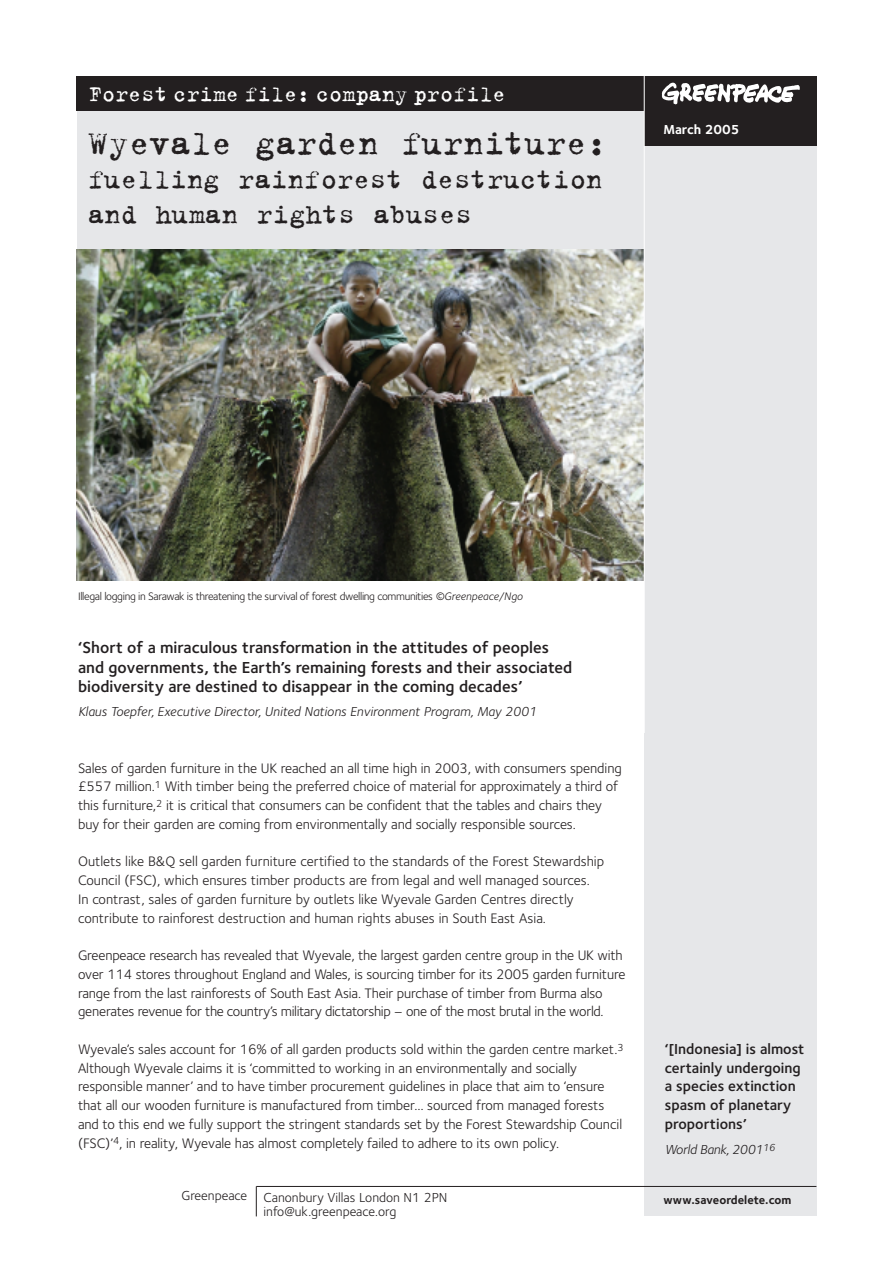
<style>
.page{position:relative;width:893px;height:1263px;background:#fff}
.page>*{position:absolute;margin:0;border:0;box-sizing:border-box;transform-origin:0 0}
.t1{font:37.5px "Trixie";color:#231f20}
.t2{font:30px/34.5px "Trixie";color:#231f20}
.t3{font:24px "Trixie";color:#fff}
.t4{font:600 16.5px/19.5px "Foundry Sterling";color:#231f20}
.t5{font:600 15px/18.8px "Foundry Sterling";color:#231f20}
.t6{font:14.25px/18.8px "Foundry Sterling";letter-spacing:-.005em;color:#231f20}
.t7{font:italic 13.5px "Foundry Sterling";color:#231f20}
.t8{font:13.5px/14px "Foundry Sterling";color:#231f20}
.t9{font:italic 13.5px "Foundry Sterling";letter-spacing:-.02em;color:#231f20}
.t10{font:700 13.5px "Foundry Sterling";color:#fff}
.t11{font:700 12px "Foundry Sterling";color:#231f20}
.t12{font:11.25px "Foundry Sterling";letter-spacing:-.03em;color:#231f20}
.s1{font-style:italic}
</style>
<div class="page">
<img style="left:77px;top:250px;width:567px;height:330px">
<div style="left:77px;top:77px;width:571px;height:34px;background:#231f20"></div>
<div style="left:644px;top:146px;width:172px;height:1070px;background:#e6e7e9"></div>
<div style="left:77px;top:111px;width:739px;height:138px;background:#e6e7e9"></div>
<hr style="left:256px;top:1186px;width:560px;height:1px;background:#231f20">
<hr style="left:256px;top:1186px;width:1px;height:30px;background:#231f20">
<div style="left:644px;top:77px;width:172px;height:69px;background:#231f20"></div>
<hr style="left:644px;top:62px;width:1px;height:671px;background:#fff">
<svg style="left:662px;top:82px;width:137px;height:22px"></svg>
<h3 class="t3" style="left:89px;top:78px;width:419px">Forest crime file: company profile</h3>
<h1 class="t1" style="left:88px;top:119px;width:521px">Wyevale garden furniture:</h1>
<h2 class="t2" style="left:88px;top:161px;width:516px">fuelling rainforest destruction and human rights abuses</h2>
<p class="t10" style="left:663px;top:124px;width:78px">March 2005</p>
<p class="t12" style="left:78px;top:592px;width:446px">Illegal logging in Sarawak is threatening the survival of forest dwelling communities <span class="s1">©Greenpeace/Ngo</span></p>
<p class="t4" style="left:78px;top:639px;width:496px">‘Short of a miraculous transformation in the attitudes of peoples and governments, the Earth’s remaining forests and their associated biodiversity are destined to disappear in the coming decades’</p>
<p class="t7" style="left:78px;top:706px;width:460px">Klaus Toepfer, Executive Director, United Nations Environment Program, May 2001</p>
<p class="t6" style="left:78px;top:760px;width:545px">Sales of garden furniture in the UK reached an all time high in 2003, with consumers spending £557 million.<sup>1</sup> With timber being the preferred choice of material for approximately a third of this furniture,<sup>2</sup> it is critical that consumers can be confident that the tables and chairs they buy for their garden are coming from environmentally and socially responsible sources.</p>
<p class="t6" style="left:78px;top:853px;width:528px">Outlets like B&amp;Q sell garden furniture certified to the standards of the Forest Stewardship Council (FSC), which ensures timber products are from legal and well managed sources.<br>In contrast, sales of garden furniture by outlets like Wyevale Garden Centres directly contribute to rainforest destruction and human rights abuses in South East Asia.</p>
<p class="t6" style="left:78px;top:947px;width:549px">Greenpeace research has revealed that Wyevale, the largest garden centre group in the UK with over 114 stores throughout England and Wales, is sourcing timber for its 2005 garden furniture range from the last rainforests of South East Asia. Their purchase of timber from Burma also generates revenue for the country’s military dictatorship – one of the most brutal in the world.</p>
<p class="t6" style="left:78px;top:1041px;width:547px">Wyevale’s sales account for 16% of all garden products sold within the garden centre market.<sup>3<br></sup>Although Wyevale claims it is ‘committed to working in an environmentally and socially responsible manner’ and to have timber procurement guidelines in place that aim to ‘ensure that all our wooden furniture is manufactured from timber… sourced from managed forests and to this end we fully support the stringent standards set by the Forest Stewardship Council (FSC)’<sup>4</sup>, in reality, Wyevale has almost completely failed to adhere to its own policy.</p>
<p class="t5" style="left:665px;top:1041px;width:141px">‘[Indonesia] is almost certainly undergoing a species extinction spasm of planetary proportions’</p>
<p class="t9" style="left:665px;top:1144px;width:112px">World Bank, 2001<sup>16</sup></p>
<p class="t8" style="left:263px;top:1192px;width:186px;text-indent:-82px">Greenpeace Canonbury Villas London N1 2PN info@uk.greenpeace.org</p>
<p class="t11" style="left:663px;top:1195px;width:130px">www.saveordelete.com</p>
</div>
